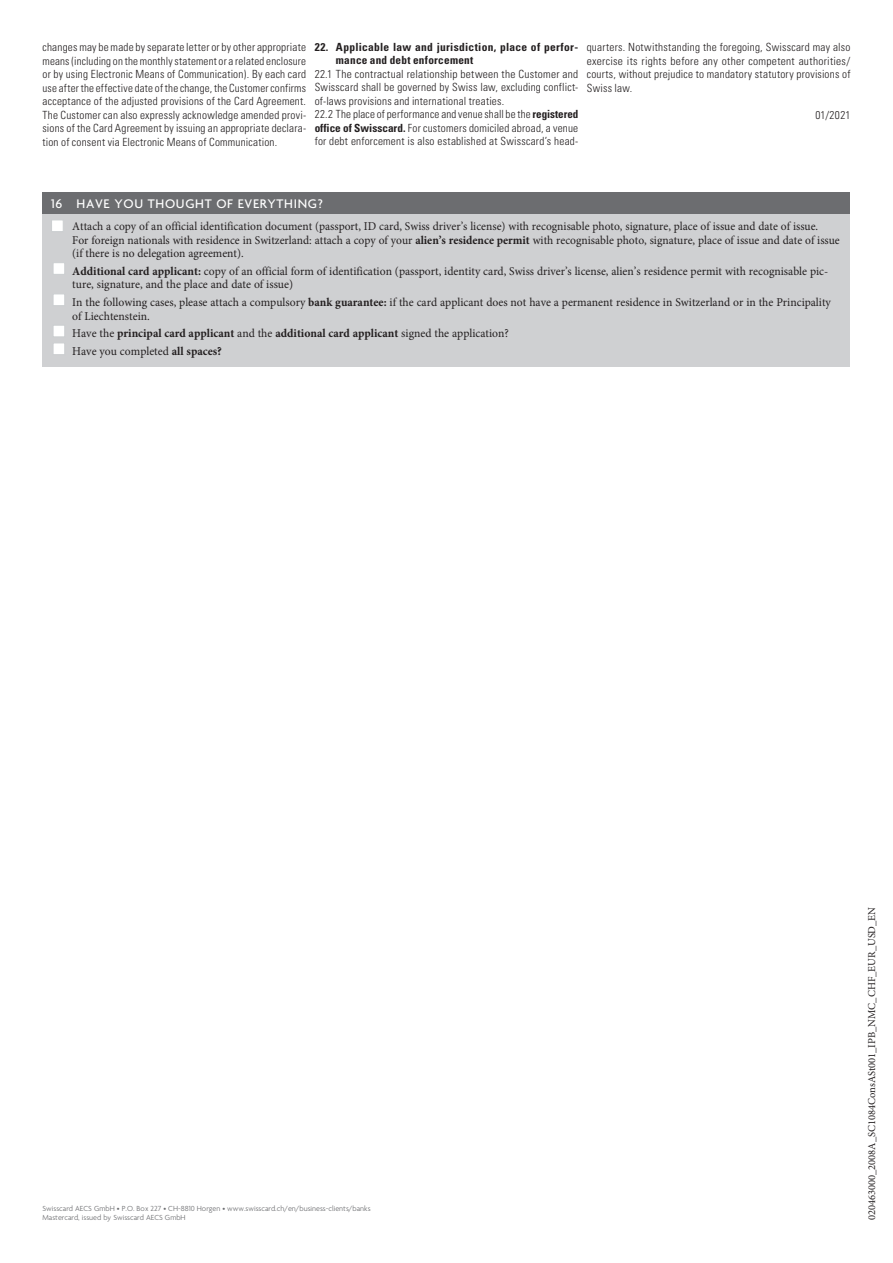
<style>
.page{position:relative;width:893px;height:1263px;background:#fff}
.page>*{position:absolute;margin:0;border:0;box-sizing:border-box;transform-origin:0 0}
.t1{font:500 13.5px "Agenda";letter-spacing:.05em;color:#fff}
.t2{font:12px/13.5px "Minion Pro";color:#231f20}
.t3{font:12px/13.5px "Minion Pro";color:#231f20;scale:.96 1}
.t4{font:700 12px/17.7px "Minion Pro";color:#231f20}
.t5{font:300 condensed 11.25px/13.5px "Univers";letter-spacing:.02em;color:#231f20;text-align:justify}
.t6{font:700 condensed 11.25px/13.5px "Univers LT Std";letter-spacing:.02em;color:#231f20}
.t7{font:10.5px "Minion Pro";color:#231f20}
.t8{font:300 7.95px/9.6px "Agenda";color:#6c6d70}
.s1{font-family:"Univers LT Std";font-weight:700}
.s2{font-weight:700}
.s3{font-weight:400}
</style>
<div class="page">
<div style="left:43px;top:213px;width:807px;height:153px;background:#cfd0d2"></div>
<div style="left:51px;top:219px;width:13px;height:13px;background:#fff;border:1px solid #cccfd1"></div>
<div style="left:53px;top:262px;width:12px;height:13px;background:#fff;border:1px solid #cccfd1"></div>
<div style="left:53px;top:293px;width:12px;height:13px;background:#fff;border:1px solid #cccfd1"></div>
<div style="left:53px;top:325px;width:12px;height:12px;background:#fff;border:1px solid #cccfd1"></div>
<div style="left:53px;top:342px;width:12px;height:13px;background:#fff;border:1px solid #cccfd1"></div>
<div style="left:43px;top:192px;width:807px;height:21px;background:#6c6d70"></div>
<p class="t5" style="left:43px;top:41px;width:265px">changes may be made by separate letter or by other appropriate means (including on the monthly statement or a related enclosure or by using Electronic Means of Communication). By each card use after the effective date of the change, the Customer confirms acceptance of the adjusted provisions of the Card Agreement.<br>The Customer can also expressly acknowledge amended provi&shy;sions of the Card Agreement by issuing an appropriate declara&shy;tion of consent via Electronic Means of Communication.</p>
<p class="t6" style="left:336px;top:40px;width:244px;text-indent:-21px">22. Applicable law and jurisdiction, place of perfor&shy;mance and debt enforcement</p>
<p class="t5" style="left:315px;top:67px;width:265px;text-align:left">22.1 The contractual relationship between the Customer and Swisscard shall be governed by Swiss law, excluding conflict&shy;of-laws provisions and international treaties.<br>22.2 The place of performance and venue shall be the <span class="s1">registered office of Swisscard.</span> For customers domiciled abroad, a venue for debt enforcement is also established at Swisscard’s head-</p>
<p class="t5" style="left:587px;top:41px;width:265px">quarters. Notwithstanding the foregoing, Swisscard may also exercise its rights before any other competent authorities/ courts, without prejudice to mandatory statutory provisions of Swiss law.</p>
<p class="t5" style="left:815px;top:108px;width:37px">01/2021</p>
<p class="t1" style="left:51px;top:195px;width:273px">16 HAVE YOU THOUGHT OF EVERYTHING?</p>
<p class="t3" style="left:72px;top:220px;width:801px">Attach a copy of an official identification document (passport, ID card, Swiss driver’s license) with recognisable photo, signature, place of issue and date of issue.<br>For foreign nationals with residence in Switzerland: attach a copy of your <span class="s2">alien’s residence permit</span> with recognisable photo, signature, place of issue and date of issue (if there is no delegation agreement).</p>
<p class="t2" style="left:72px;top:264px;width:757px"><span class="s2">Additional card applicant:</span> copy of an official form of identification (passport, identity card, Swiss driver’s license, alien’s residence permit with recognisable pic&shy;ture, signature, and the place and date of issue)</p>
<p class="t2" style="left:72px;top:296px;width:760px">In the following cases, please attach a compulsory <span class="s2">bank guarantee:</span> if the card applicant does not have a permanent residence in Switzerland or in the Principality of Liechtenstein.</p>
<p class="t4" style="left:72px;top:325px;width:438px"><span class="s3">Have the</span> principal card applicant <span class="s3">and the</span> additional card applicant <span class="s3">signed the application?<br>Have you completed</span> all spaces?</p>
<p class="t8" style="left:43px;top:1203px;width:330px">Swisscard AECS GmbH • P.O. Box 227 • CH-8810 Horgen • www.swisscard.ch/en/business-clients/banks<br>Mastercard, issued by Swisscard AECS GmbH</p>
<p class="t7" style="left:865px;top:1220px;width:315px;rotate:-90deg">020463000_2008A_SC1084ConsASt001_IPB_NMC_CHF_EUR_USD_EN</p>
</div>
